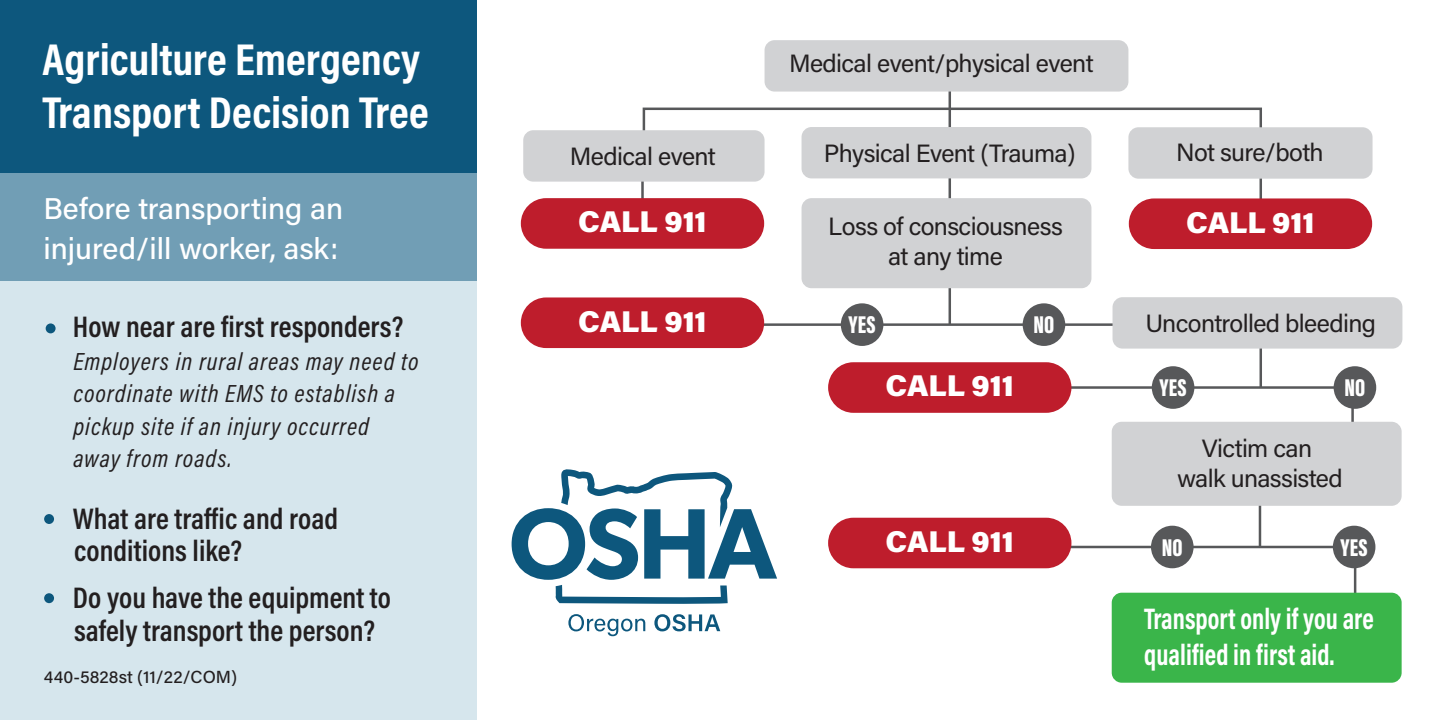
<style>
.page{position:relative;width:1440px;height:720px;background:#fff}
.page>*{position:absolute;margin:0;border:0;box-sizing:border-box;transform-origin:0 0}
.t1{font:700 45px/52.5px "Acumin Pro Cond";color:#fff}
.t2{font:600 30px/32.5px "Acumin Pro Cond";color:#231f20}
.t3{font:500 30px/40px "Acumin Pro";color:#fff}
.t4{font:700 30px/36px "Acumin Pro Cond";color:#fff;scale:.87 1}
.t5{font:900 30px "Acumin Pro";letter-spacing:-.005em;color:#fff}
.t6{font:25px/30px "Acumin Pro";letter-spacing:-.025em;color:#231f20;text-align:center}
.t7{font:italic 25px/32.5px "Acumin Pro Cond";letter-spacing:.04em;color:#231f20}
.t8{font:900 25px "Acumin Pro Extra Cond";color:#fff}
.t9{font:500 17.5px "Acumin Pro";color:#231f20}
</style>
<div class="page">
<div style="left:0;top:151px;width:477px;height:569px;background:#d6e6ed"></div>
<div style="left:0;top:173px;width:477px;height:108px;background:#719eb5"></div>
<div style="left:0;top:0;width:477px;height:173px;background:#0d577d"></div>
<div style="left:46px;top:323px;width:10px;height:10px;background:#0d577d;border-radius:50%"></div>
<div style="left:44px;top:514px;width:10px;height:10px;background:#0d577d;border-radius:50%"></div>
<div style="left:44px;top:593px;width:10px;height:10px;background:#0d577d;border-radius:50%"></div>
<svg style="left:642px;top:106px;width:620px;height:34px"></svg>
<hr style="left:1260px;top:173px;width:2px;height:47px;background:#57585a">
<hr style="left:641px;top:173px;width:3px;height:47px;background:#57585a">
<hr style="left:949px;top:80px;width:2px;height:245px;background:#57585a">
<div style="left:523px;top:130px;width:242px;height:52px;background:#d1d2d4;border-radius:10px"></div>
<div style="left:802px;top:127px;width:289px;height:51px;background:#d1d2d4;border-radius:10px"></div>
<div style="left:802px;top:198px;width:289px;height:90px;background:#d1d2d4;border-radius:10px"></div>
<div style="left:765px;top:40px;width:363px;height:52px;background:#d1d2d4;border-radius:10px"></div>
<div style="left:1128px;top:127px;width:245px;height:52px;background:#d1d2d4;border-radius:10px"></div>
<hr style="left:729px;top:323px;width:400px;height:3px;background:#57585a">
<div style="left:841px;top:303px;width:42px;height:43px;background:#57585a;border-radius:50%"></div>
<div style="left:1023px;top:303px;width:42px;height:43px;background:#57585a;border-radius:50%"></div>
<hr style="left:1260px;top:341px;width:2px;height:47px;background:#57585a">
<hr style="left:1351px;top:405px;width:3px;height:46px;background:#57585a">
<hr style="left:1047px;top:386px;width:309px;height:3px;background:#57585a">
<div style="left:1152px;top:366px;width:42px;height:43px;background:#57585a;border-radius:50%"></div>
<div style="left:1334px;top:366px;width:42px;height:43px;background:#57585a;border-radius:50%"></div>
<div style="left:1113px;top:297px;width:289px;height:52px;background:#d1d2d4;border-radius:10px"></div>
<hr style="left:1259px;top:501px;width:2px;height:46px;background:#57585a">
<hr style="left:1354px;top:561px;width:2px;height:46px;background:#57585a">
<hr style="left:1044px;top:546px;width:311px;height:2px;background:#57585a">
<div style="left:1333px;top:526px;width:42px;height:42px;background:#57585a;border-radius:50%"></div>
<div style="left:1151px;top:526px;width:43px;height:42px;background:#57585a;border-radius:50%"></div>
<div style="left:1112px;top:422px;width:290px;height:84px;background:#d1d2d4;border-radius:10px"></div>
<div style="left:1112px;top:593px;width:290px;height:90px;background:#3ab54a;border-radius:10px"></div>
<div style="left:521px;top:198px;width:243px;height:51px;background:#be1d2c;border-radius:25px"></div>
<div style="left:521px;top:297px;width:243px;height:51px;background:#be1d2c;border-radius:25px"></div>
<div style="left:828px;top:362px;width:243px;height:51px;background:#be1d2c;border-radius:25px"></div>
<div style="left:828px;top:518px;width:243px;height:50px;background:#be1d2c;border-radius:25px"></div>
<div style="left:1129px;top:198px;width:243px;height:51px;background:#be1d2c;border-radius:25px"></div>
<svg style="left:568px;top:614px;width:77px;height:22px"></svg>
<svg style="left:654px;top:614px;width:66px;height:17px"></svg>
<svg style="left:512px;top:469px;width:265px;height:135px"></svg>
<p class="t1" style="left:42px;top:32px;width:388px">Agriculture Emergency<br>Transport Decision Tree</p>
<p class="t3" style="left:43px;top:187px;width:301px">Before transporting an injured/ill worker, ask:</p>
<p class="t2" style="left:73px;top:309px;width:332px">How near are first responders?</p>
<p class="t7" style="left:73px;top:344px;width:347px">Employers in rural areas may need to coordinate with EMS to establish a pickup site if an injury occurred away from roads.</p>
<p class="t2" style="left:73px;top:502px;width:267px">What are tra˜ic and road conditions like?</p>
<p class="t2" style="left:73px;top:581px;width:319px">Do you have the equipment to safely transport the person?</p>
<p class="t9" style="left:44px;top:665px;width:195px">440-5828st (11/22/COM)</p>
<p class="t6" style="left:789px;top:47px;width:306px">Medical event/physical event</p>
<p class="t6" style="left:570px;top:141px;width:147px">Medical event</p>
<p class="t6" style="left:824px;top:137px;width:253px">Physical Event (Trauma)</p>
<p class="t6" style="left:1176px;top:137px;width:149px">Not sure/both</p>
<p class="t5" style="left:578px;top:200px;width:130px">CALL 911</p>
<p class="t6" style="left:828px;top:210px;width:236px">Loss of consciousness at any time</p>
<p class="t5" style="left:1186px;top:201px;width:130px">CALL 911</p>
<p class="t5" style="left:578px;top:300px;width:130px">CALL 911</p>
<p class="t8" style="left:849px;top:309px;width:28px">YES</p>
<p class="t8" style="left:1034px;top:309px;width:22px">NO</p>
<p class="t6" style="left:1145px;top:308px;width:232px">Uncontrolled bleeding</p>
<p class="t5" style="left:886px;top:365px;width:130px">CALL 911</p>
<p class="t8" style="left:1160px;top:372px;width:28px">YES</p>
<p class="t8" style="left:1345px;top:372px;width:22px">NO</p>
<p class="t6" style="left:1177px;top:432px;width:167px">Victim can<br>walk unassisted</p>
<p class="t5" style="left:886px;top:520px;width:130px">CALL 911</p>
<p class="t8" style="left:1162px;top:532px;width:22px">NO</p>
<p class="t8" style="left:1341px;top:532px;width:28px">YES</p>
<p class="t4" style="left:1144px;top:600px;width:265px">Transport only if you are qualified in first aid.</p>
</div>
